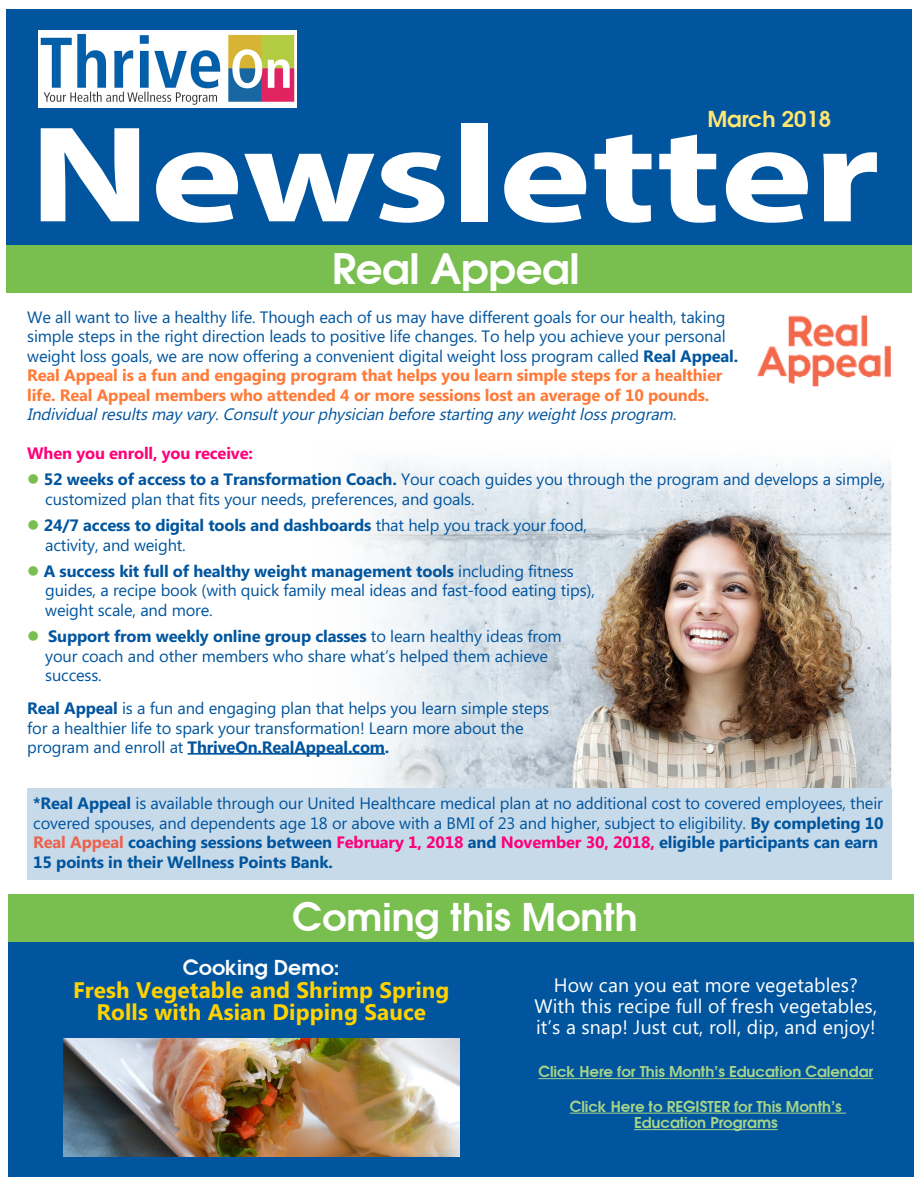
<style>
.page{position:relative;width:918px;height:1188px;background:#fff}
.page>*{position:absolute;margin:0;border:0;box-sizing:border-box;transform-origin:0 0}
.t1{font:700 138.15px "Myriad Pro";color:#fff;scale:1.28 1}
.t2{font:600 42px "Avant Garde";letter-spacing:-.01em;color:#fff}
.t3{font:600 38.25px "Avant Garde";color:#fff}
.t4{font:700 22.5px/22.5px "Microsoft Phags Pa";letter-spacing:.005em;color:#ffd200;text-align:center}
.t5{font:600 22.05px "Avant Garde";color:#ffe670}
.t6{font:600 20.55px "Avant Garde";color:#fff}
.t7{font:19.5px "Microsoft Phags Pa";letter-spacing:.005em;color:#fff}
.t8{font:16.5px/19.5px "Microsoft Phags Pa";letter-spacing:-.01em;color:#01559e}
.t9{font:700 16.5px "Microsoft Phags Pa";letter-spacing:-.01em;color:#fe007a}
.t10{font:600 15px "Avant Garde";letter-spacing:-.005em;color:#a5d489}
.s1{font-weight:700}
.s2{font-weight:700;color:#ff7937}
.s3{font-style:italic}
.s4{color:#79bf4f}
.s5{font-weight:700;color:#eb624c}
.s6{font-weight:700;color:#fe007a}
</style>
<div class="page">
<img style="left:357px;top:456px;width:534px;height:332px">
<div style="left:27px;top:788px;width:864px;height:92px;background:#c7daea"></div>
<div style="left:8px;top:894px;width:905px;height:283px;background:#01559e"></div>
<div style="left:6px;top:9px;width:905px;height:284px;background:#01559e"></div>
<div style="left:8px;top:894px;width:905px;height:48px;background:#79bf4f"></div>
<hr style="left:538px;top:1078px;width:335px;height:1px;background:#a5d489">
<hr style="left:570px;top:1113px;width:276px;height:1px;background:#a5d489">
<hr style="left:634px;top:1129px;width:144px;height:1px;background:#a5d489">
<img style="left:38px;top:30px;width:258px;height:77px">
<div style="left:6px;top:245px;width:905px;height:48px;background:#79bf4f"></div>
<hr style="left:188px;top:753px;width:197px;height:2px;background:#01559e">
<img style="left:63px;top:1039px;width:396px;height:117px">
<img style="left:757px;top:315px;width:134px;height:72px">
<p class="t5" style="left:707px;top:104px;width:125px">March 2018</p>
<p class="t1" style="left:29px;top:85px;width:666px">Newsletter</p>
<p class="t2" style="left:332px;top:241px;width:249px">Real Appeal</p>
<p class="t8" style="left:27px;top:306px;width:713px">We all want to live a healthy life. Though each of us may have different goals for our health, taking simple steps in the right direction leads to positive life changes. To help you achieve your personal weight loss goals, we are now offering a convenient digital weight loss program called <span class="s1">Real Appeal.<br></span><span class="s2">Real Appeal is a fun and engaging program that helps you learn simple steps for a healthier life. Real Appeal members who attended 4 or more sessions lost an average of 10 pounds.<br></span><span class="s3">Individualresultsmay vary.Consultyourphysician beforestarting any weightlossprogram.</span></p>
<p class="t9" style="left:27px;top:441px;width:227px">When you enroll, you receive:</p>
<p class="t8" style="left:45px;top:469px;width:842px;text-indent:-18px"><span class="s4">●</span> <span class="s1">52 weeks of access to a Transformation Coach.</span> Your coach guides you through the program and develops a simple, customized plan that fits your needs, preferences, and goals.</p>
<p class="t8" style="left:45px;top:515px;width:543px;text-indent:-18px"><span class="s4">●</span> <span class="s1">24/7 access to digital tools and dashboards</span> that help you track your food, activity, and weight.</p>
<p class="t8" style="left:45px;top:560px;width:551px;text-indent:-18px"><span class="s4">●</span> <span class="s1">A success kit full of healthy weight management tools</span> including fitness guides, a recipe book (with quick family meal ideas and fast-food eating tips), weight scale, and more.</p>
<p class="t8" style="left:45px;top:626px;width:518px;text-indent:-18px"><span class="s4">●</span> <span class="s1">Support from weekly online group classes</span> to learn healthy ideas from your coach and other members who share what’s helped them achieve success.</p>
<p class="t8" style="left:27px;top:698px;width:523px"><span class="s1">Real Appeal</span> is a fun and engaging plan that helps you learn simple steps for a healthier life to spark your transformation! Learn more about the program and enroll at <span class="s1">ThriveOn.RealAppeal.com.</span></p>
<p class="t8" style="left:33px;top:793px;width:852px"><span class="s1">*Real Appeal</span> is available through our United Healthcare medical plan at no additional cost to covered employees, their covered spouses, and dependents age 18 or above with a BMI of 23 and higher, subject to eligibility. <span class="s1">By completing 10<br></span><span class="s5">Real Appeal</span> <span class="s1">coaching sessions between</span> <span class="s6">February 1, 2018</span> <span class="s1">and</span> <span class="s6">November 30, 2018,</span> <span class="s1">eligible participants can earn 15 points in their Wellness Points Bank.</span></p>
<p class="t3" style="left:292px;top:892px;width:347px">Coming this Month</p>
<p class="t7" style="left:554px;top:972px;width:306px">How can you eat more vegetables?</p>
<p class="t7" style="left:534px;top:993px;width:344px">With this recipe full of fresh vegetables,</p>
<p class="t7" style="left:536px;top:1014px;width:341px">it’s a snap! Just cut, roll, dip, and enjoy!</p>
<p class="t10" style="left:538px;top:1062px;width:336px">Click Here for This Month’s Education Calendar</p>
<p class="t10" style="left:570px;top:1097px;width:274px">Click Here to REGISTER for This Month’s</p>
<p class="t10" style="left:634px;top:1113px;width:145px">Education Programs</p>
<p class="t6" style="left:183px;top:954px;width:158px">Cooking Demo:</p>
<p class="t4" style="left:73px;top:977px;width:378px">Fresh Vegetable and Shrimp Spring<br>Rolls with Asian Dipping Sauce</p>
</div>
